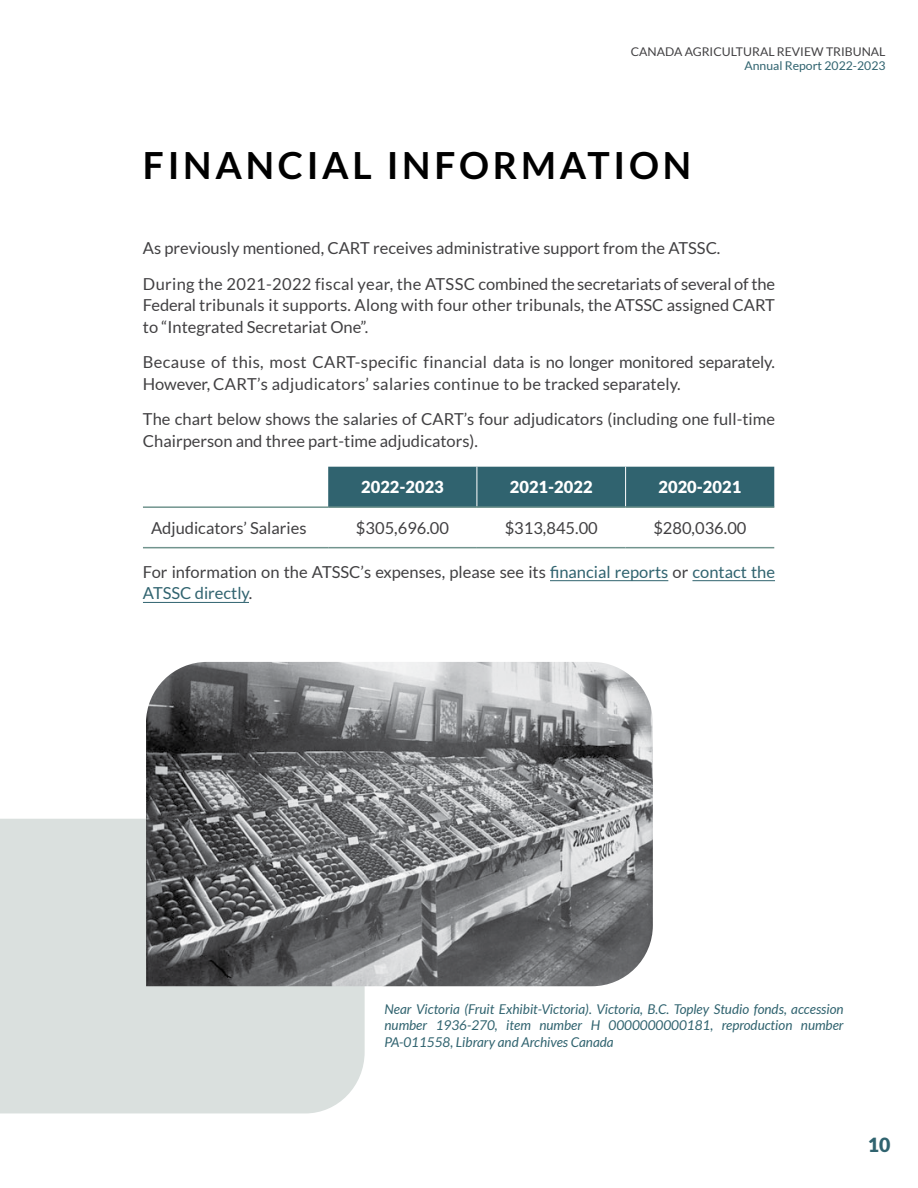
<style>
.page{position:relative;width:918px;height:1188px;background:#fff}
.page>*{position:absolute;margin:0;border:0;box-sizing:border-box;transform-origin:0 0}
.t1{font:700 37.5px "Lato";letter-spacing:.1em;color:#000}
.t2{font:900 19.5px "Lato";color:#30636f}
.Text{font:16.5px/21.8px "Lato";color:#414042}
.Text-2{font:16.5px/21.8px "Lato";letter-spacing:.02em;color:#414042}
.Text-3{font:900 16.5px "Lato";color:#fff}
.photo_credit{font:italic 13.5px/16.2px "Lato";color:#30636f;text-align:justify}
.t3{font:12px "Lato";color:#414042}
.t4{font:12px "Lato";color:#30636f}
.s1{color:#30636f}
</style>
<div class="page">
<div style="left:0;top:819px;width:365px;height:294px;background:#dae0de"></div>
<img style="left:146px;top:662px;width:507px;height:324px">
<hr style="left:550px;top:580px;width:118px;height:1px;background:#30636f">
<hr style="left:692px;top:580px;width:83px;height:1px;background:#30636f">
<hr style="left:143px;top:602px;width:106px;height:1px;background:#30636f">
<div style="left:328px;top:467px;width:446px;height:39px;background:#30636f"></div>
<hr style="left:477px;top:467px;width:1px;height:39px;background:#fff">
<hr style="left:625px;top:467px;width:1px;height:39px;background:#fff">
<hr style="left:143px;top:506px;width:185px;height:2px;background:#71948e">
<hr style="left:328px;top:506px;width:149px;height:2px;background:#71948e">
<hr style="left:477px;top:506px;width:149px;height:2px;background:#71948e">
<hr style="left:626px;top:506px;width:148px;height:2px;background:#71948e">
<hr style="left:143px;top:547px;width:185px;height:1px;background:#71948e">
<hr style="left:328px;top:547px;width:149px;height:1px;background:#71948e">
<hr style="left:477px;top:547px;width:149px;height:1px;background:#71948e">
<hr style="left:626px;top:547px;width:148px;height:1px;background:#71948e">
<p class="t3" style="left:631px;top:45px;width:256px">CANADA AGRICULTURAL REVIEW TRIBUNAL</p>
<p class="t4" style="left:744px;top:59px;width:143px">Annual Report 2022-2023</p>
<h1 class="t1" style="left:143px;top:144px;width:550px">FINANCIAL INFORMATION</h1>
<p class="Text" style="left:143px;top:237px;width:579px">As previously mentioned, CART receives administrative support from the ATSSC.</p>
<p class="Text" style="left:143px;top:273px;width:634px;text-align:justify">During the 2021-2022 fiscal year, the ATSSC combined the secretariats of several of the Federal tribunals it supports. Along with four other tribunals, the ATSSC assigned CART to “Integrated Secretariat One”.</p>
<p class="Text-2" style="left:143px;top:351px;width:634px">Because of this, most CART-specific financial data is no longer monitored separately.<br>However, CART’s adjudicators’ salaries continue to be tracked separately.</p>
<p class="Text" style="left:143px;top:408px;width:634px">The chart below shows the salaries of CART’s four adjudicators (including one full-time<br>Chairperson and three part-time adjudicators).</p>
<p class="Text-3" style="left:361px;top:477px;width:84px">2022-2023</p>
<p class="Text-3" style="left:510px;top:477px;width:84px">2021-2022</p>
<p class="Text-3" style="left:659px;top:477px;width:84px">2020-2021</p>
<p class="Text" style="left:151px;top:517px;width:157px">Adjudicators’ Salaries</p>
<p class="Text" style="left:356px;top:517px;width:95px">$305,696.00</p>
<p class="Text" style="left:505px;top:517px;width:95px">$313,845.00</p>
<p class="Text" style="left:653px;top:517px;width:95px">$280,036.00</p>
<p class="Text" style="left:143px;top:561px;width:634px">For information on the ATSSC’s expenses, please see its <span class="s1">financial reports</span> or <span class="s1">contact the<br>ATSSC directly</span>.</p>
<p class="photo_credit" style="left:384px;top:1001px;width:461px">Near Victoria (Fruit Exhibit-Victoria). Victoria, B.C. Topley Studio fonds, accession number 1936-270, item number H 0000000000181, reproduction number PA-011558, Library and Archives Canada</p>
<p class="t2" style="left:868px;top:1134px;width:24px">10</p>
</div>
